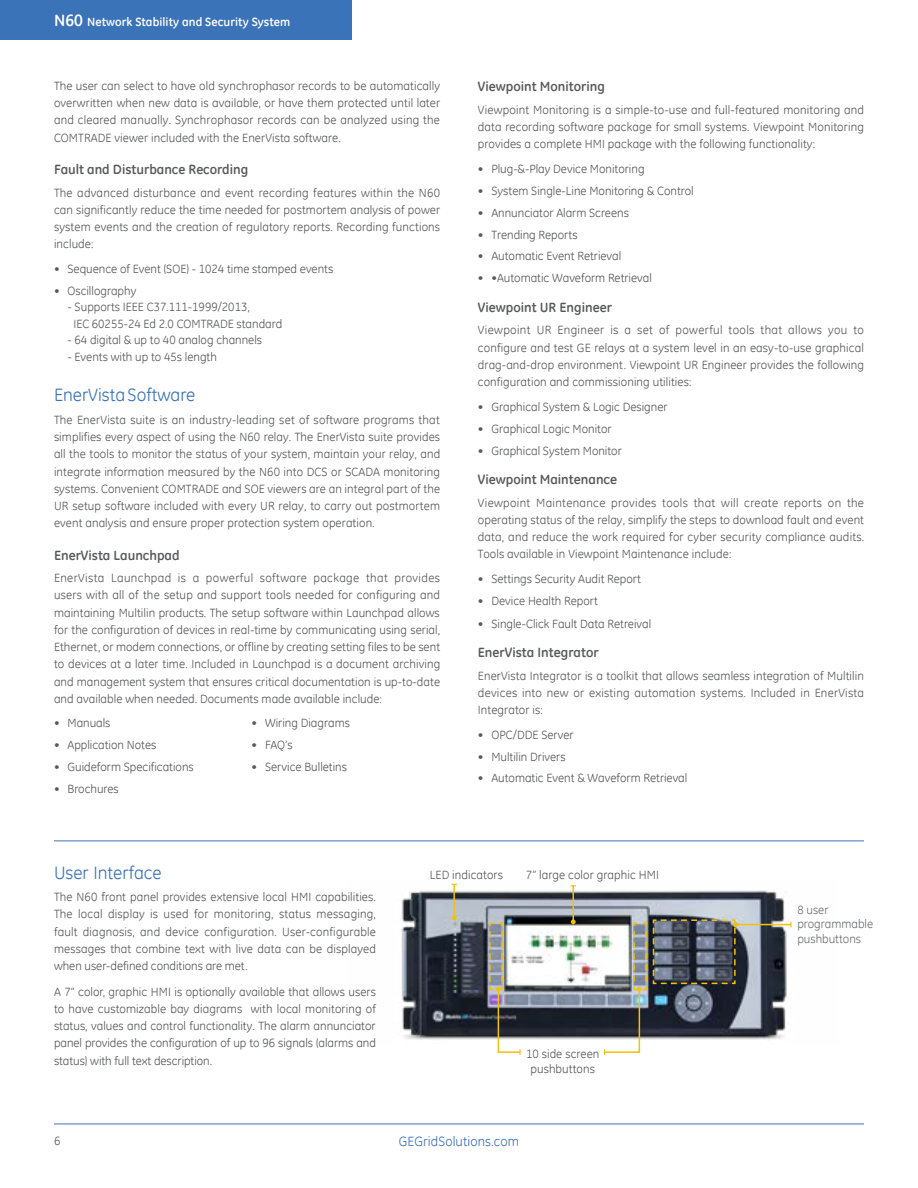
<style>
.page{position:relative;width:918px;height:1188px;background:#fff}
.page>*{position:absolute;margin:0;border:0;box-sizing:border-box;transform-origin:0 0}
.t1{font:18px "GE Inspira";color:#3b73b9}
.t2{font:700 13.5px "GE Inspira";color:#58595b}
.t3{font:13.5px "GE Inspira";letter-spacing:.005em;color:#3b73b9}
.t4{font:12px/17.2px "GE Inspira";color:#58595b;text-align:justify}
.t5{font:700 12px "GE Inspira";letter-spacing:.005em;color:#fff}
.t6{font:12px/14.4px "GE Inspira";color:#6f7073}
.s1{font-size:16.5px}
</style>
<div class="page">
<div style="left:0;top:0;width:352px;height:40px;background:#3b73b9"></div>
<hr style="left:54px;top:1124px;width:810px;height:1px;background:#3b73b9">
<hr style="left:54px;top:841px;width:810px;height:1px;background:#3b73b9">
<img style="left:401px;top:883px;width:391px;height:157px">
<hr style="left:453px;top:884px;width:2px;height:34px;background:#f3c108">
<svg style="left:452px;top:916px;width:5px;height:4px"></svg>
<hr style="left:572px;top:886px;width:2px;height:36px;background:#f3c108">
<svg style="left:571px;top:919px;width:5px;height:5px"></svg>
<hr style="left:735px;top:924px;width:56px;height:1px;background:#f3c108">
<svg style="left:488px;top:922px;width:34px;height:133px"></svg>
<svg style="left:603px;top:919px;width:135px;height:136px"></svg>
<p class="t5" style="left:54px;top:15px;width:238px"><span class="s1">N60</span> Network Stability and Security System</p>
<p class="t4" style="left:54px;top:77px;width:388px">The user can select to have old synchrophasor records to be automatically overwritten when new data is available, or have them protected until later and cleared manually. Synchrophasor records can be analyzed using the COMTRADE viewer included with the EnerVista software.</p>
<p class="t2" style="left:54px;top:160px;width:196px">Fault and Disturbance Recording</p>
<p class="t4" style="left:54px;top:183px;width:388px">The advanced disturbance and event recording features within the N60 can significantly reduce the time needed for postmortem analysis of power system events and the creation of regulatory reports. Recording functions include:</p>
<p class="t4" style="left:54px;top:260px;width:281px">• Sequence of Event (SOE) - 1024 time stamped events</p>
<p class="t4" style="left:54px;top:282px;width:84px">• Oscillography</p>
<p class="t4" style="left:74px;top:299px;width:210px;line-height:16.5px;text-indent:-6px">- Supports IEEE C37.111-1999/2013,<br>IEC 60255-24 Ed 2.0 COMTRADE standard</p>
<p class="t4" style="left:67px;top:331px;width:196px">- 64 digital &amp; up to 40 analog channels</p>
<p class="t4" style="left:67px;top:348px;width:151px">- Events with up to 45s length</p>
<h1 class="t1" style="left:54px;top:383px;width:143px">EnerVistaSoftware</h1>
<p class="t4" style="left:54px;top:411px;width:388px">The EnerVista suite is an industry-leading set of software programs that simplifies every aspect of using the N60 relay. The EnerVista suite provides all the tools to monitor the status of your system, maintain your relay, and integrate information measured by the N60 into DCS or SCADA monitoring systems. Convenient COMTRADE and SOE viewers are an integral part of the UR setup software included with every UR relay, to carry out postmortem event analysis and ensure proper protection system operation.</p>
<p class="t2" style="left:54px;top:546px;width:127px">EnerVista Launchpad</p>
<p class="t4" style="left:54px;top:569px;width:388px">EnerVista Launchpad is a powerful software package that provides users with all of the setup and support tools needed for configuring and maintaining Multilin products. The setup software within Launchpad allows for the configuration of devices in real-time by communicating using serial, Ethernet, or modem connections, or offline by creating setting files to be sent to devices at a later time. Included in Launchpad is a document archiving and management system that ensures critical documentation is up-to-date and available when needed. Documents made available include:</p>
<p class="t4" style="left:54px;top:714px;width:58px">• Manuals</p>
<p class="t4" style="left:54px;top:736px;width:104px">• Application Notes</p>
<p class="t4" style="left:54px;top:758px;width:141px">• Guideform Specifications</p>
<p class="t4" style="left:54px;top:780px;width:66px">• Brochures</p>
<p class="t4" style="left:252px;top:714px;width:100px">• Wiring Diagrams</p>
<p class="t4" style="left:252px;top:736px;width:43px">• FAQ’s</p>
<p class="t4" style="left:252px;top:758px;width:97px">• Service Bulletins</p>
<p class="t2" style="left:478px;top:78px;width:129px">Viewpoint Monitoring</p>
<p class="t4" style="left:478px;top:101px;width:388px">Viewpoint Monitoring is a simple-to-use and full-featured monitoring and data recording software package for small systems. Viewpoint Monitoring provides a complete HMI package with the following functionality:</p>
<p class="t4" style="left:478px;top:160px;width:168px">• Plug-&amp;-Play Device Monitoring</p>
<p class="t4" style="left:478px;top:182px;width:217px">• System Single-Line Monitoring &amp; Control</p>
<p class="t4" style="left:478px;top:204px;width:153px">• Annunciator Alarm Screens</p>
<p class="t4" style="left:478px;top:226px;width:101px">• Trending Reports</p>
<p class="t4" style="left:478px;top:247px;width:145px">• Automatic Event Retrieval</p>
<p class="t4" style="left:478px;top:269px;width:175px">• •Automatic Waveform Retrieval</p>
<p class="t2" style="left:478px;top:298px;width:136px">Viewpoint UR Engineer</p>
<p class="t4" style="left:478px;top:321px;width:388px">Viewpoint UR Engineer is a set of powerful tools that allows you to configure and test GE relays at a system level in an easy-to-use graphical drag-and-drop environment. Viewpoint UR Engineer provides the following configuration and commissioning utilities:</p>
<p class="t4" style="left:478px;top:398px;width:191px">• Graphical System &amp; Logic Designer</p>
<p class="t4" style="left:478px;top:420px;width:135px">• Graphical Logic Monitor</p>
<p class="t4" style="left:478px;top:442px;width:145px">• Graphical System Monitor</p>
<p class="t2" style="left:478px;top:471px;width:141px">Viewpoint Maintenance</p>
<p class="t4" style="left:478px;top:494px;width:388px">Viewpoint Maintenance provides tools that will create reports on the operating status of the relay, simplify the steps to download fault and event data, and reduce the work required for cyber security compliance audits.<br>Tools available in Viewpoint Maintenance include:</p>
<p class="t4" style="left:478px;top:570px;width:165px">• Settings Security Audit Report</p>
<p class="t4" style="left:478px;top:592px;width:122px">• Device Health Report</p>
<p class="t4" style="left:478px;top:614px;width:175px">• Single-Click Fault Data Retreival</p>
<p class="t2" style="left:478px;top:644px;width:122px">EnerVista Integrator</p>
<p class="t4" style="left:478px;top:667px;width:388px">EnerVista Integrator is a toolkit that allows seamless integration of Multilin devices into new or existing automation systems. Included in EnerVista Integrator is:</p>
<p class="t4" style="left:478px;top:726px;width:97px">• OPC/DDE Server</p>
<p class="t4" style="left:478px;top:748px;width:89px">• Multilin Drivers</p>
<p class="t4" style="left:478px;top:769px;width:211px">• Automatic Event &amp; Waveform Retrieval</p>
<h1 class="t1" style="left:54px;top:861px;width:109px">User Interface</h1>
<p class="t4" style="left:54px;top:888px;width:323px">The N60 front panel provides extensive local HMI capabilities.<br>The local display is used for monitoring, status messaging, fault diagnosis, and device configuration. User-configurable messages that combine text with live data can be displayed when user-defined conditions are met.</p>
<p class="t4" style="left:54px;top:983px;width:323px">A 7” color, graphic HMI is optionally available that allows users to have customizable bay diagrams with local monitoring of status, values and control functionality. The alarm annunciator panel provides the configuration of up to 96 signals (alarms and status) with full text description.</p>
<p class="t4" style="left:430px;top:866px;width:75px">LED indicators</p>
<p class="t4" style="left:526px;top:866px;width:135px">7” large color graphic HMI</p>
<p class="t4" style="left:526px;top:1047px;width:75px;line-height:14.4px;text-align:center">10 side screen pushbuttons</p>
<p class="t4" style="left:54px;top:1131px;width:8px">6</p>
<p class="t3" style="left:399px;top:1132px;width:122px">GEGridSolutions.com</p>
<p class="t6" style="left:797px;top:902px;width:77px">8 user programmable pushbuttons</p>
</div>
